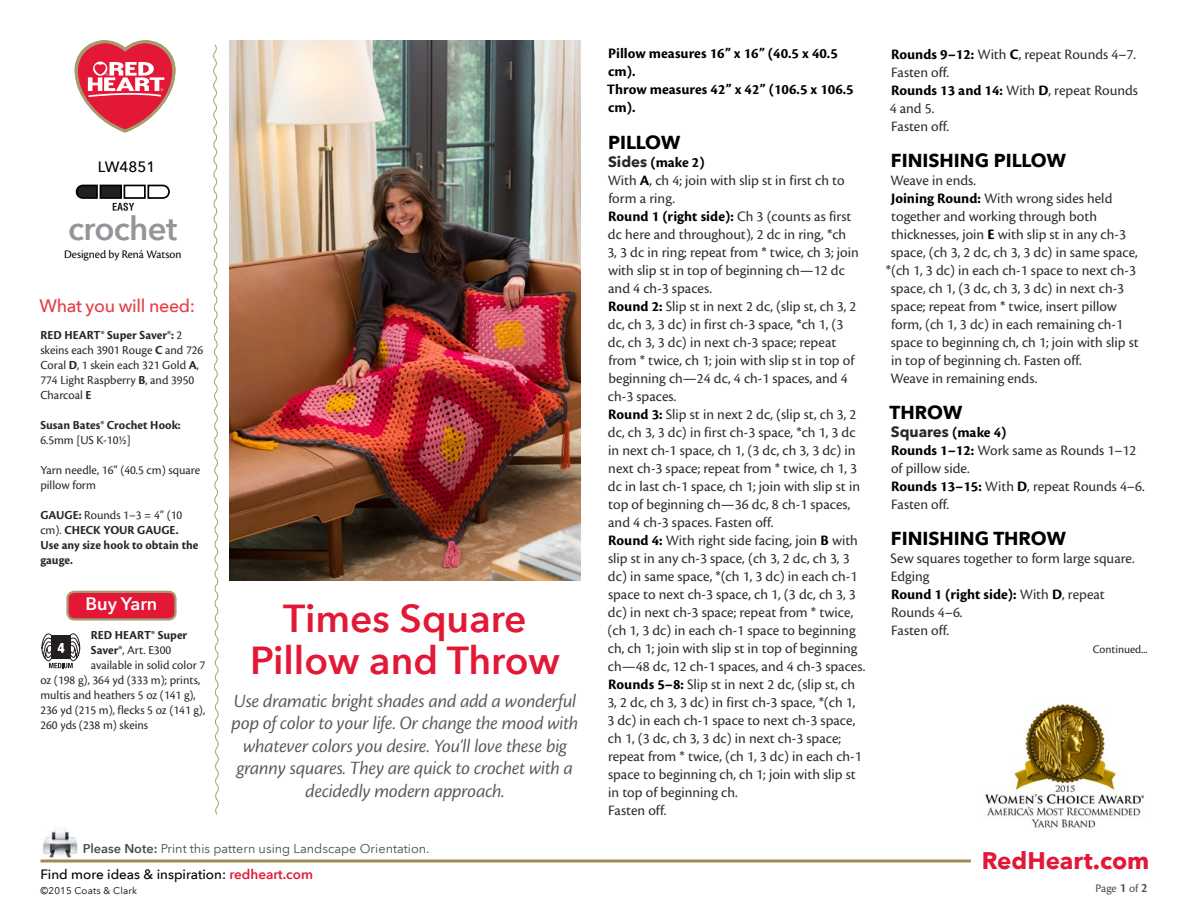
<style>
.page{position:relative;width:1188px;height:918px;background:#fff}
.page>*{position:absolute;margin:0;border:0;box-sizing:border-box;transform-origin:0 0}
.t1{font:600 39px/42px "Avenir Next LT Pro";color:#e31837;text-align:center}
.t2{font:600 33px "Avenir Next LT Pro";letter-spacing:-.02em;color:#939598}
.t3{font:700 24px "Avenir Next LT Pro";color:#e31837}
.t4{font:19.5px/22.5px "Cronos Pro Disp It";color:#58595b;text-align:center}
.t5{font:700 18.75px "Avenir Next LT Pro";color:#000}
.t6{font:500 18px "Avenir Next LT Pro";letter-spacing:-.02em;color:#e53d44}
.t7{font:600 18px "Avenir Next LT Pro";color:#fff}
.t8{font:15px/18px "Cronos Pro";color:#2e2e2f}
.t9{font:700 15px/18px "Cronos Pro";color:#000}
.t10{font:700 15px "Avenir Next LT Pro";color:#292829}
.t11{font:500 15px "Avenir Next LT Pro";color:#000}
.t12{font:500 13.5px "Avenir Next LT Pro";color:#000}
.t13{font:12.75px/15px "Cronos Pro";color:#292829}
.t14{font:700 12.75px/15px "Cronos Pro";letter-spacing:.005em;color:#292829}
.t15{font:12.75px "Avenir Next LT Pro";color:#4d4d4f}
.t16{font:12px "Cronos Pro Subh";color:#000}
.t17{font:12px "Cronos Pro";color:#292829}
.t18{font:12px "Cronos Pro";color:#4d4d4f}
.t19{font:9.75px "Avenir Next LT Pro";letter-spacing:.02em;color:#000}
.s1{font-weight:700}
.s2{font-weight:400}
.s3{font-weight:600}
.s4{font-weight:600;color:#e31837}
.s5{font-family:"Avenir Next LT Pro";font-weight:700;color:#292829}
.s6{font-weight:700;color:#000}
.s7{font-family:"Cronos Pro";color:#000}
.s8{font-family:"Cronos Pro Semibold Subh";font-size:13.5px}
</style>
<div class="page">
<hr style="left:40px;top:860px;width:931px;height:2px;background:#a18b50">
<img style="left:42px;top:828px;width:36px;height:30px">
<svg style="left:75px;top:40px;width:100px;height:92px"></svg>
<svg style="left:76px;top:184px;width:94px;height:27px"></svg>
<svg style="left:213px;top:44px;width:6px;height:771px"></svg>
<div style="left:68px;top:592px;width:107px;height:27px;background:#e31837;border-radius:7px"></div>
<div style="left:66px;top:591px;width:111px;height:30px;border:2px solid #a8996e;border-radius:7px"></div>
<svg style="left:41px;top:633px;width:40px;height:35px"></svg>
<img style="left:230px;top:40px;width:350px;height:540px">
<img style="left:985px;top:704px;width:160px;height:124px">
<p class="t11" style="left:98px;top:158px;width:59px">LW4851</p>
<h2 class="t2" style="left:68px;top:208px;width:111px">crochet</h2>
<p class="t16" style="left:64px;top:248px;width:119px">Designed by Rená Watson</p>
<p class="t6" style="left:40px;top:295px;width:157px">What you will need:</p>
<p class="t13" style="left:40px;top:328px;width:165px"><span class="s1">RED HEART® Super Saver®:</span> 2 skeins each 3901 Rouge <span class="s1">C</span> and 726<br>Coral <span class="s1">D</span>, 1 skein each 321 Gold <span class="s1">A</span>,<br>774 Light Raspberry <span class="s1">B</span>, and 3950<br>Charcoal <span class="s1">E</span></p>
<p class="t14" style="left:40px;top:418px;width:142px">Susan Bates® Crochet Hook:</p>
<p class="t13" style="left:40px;top:433px;width:92px">6.5mm [US K-10½]</p>
<p class="t13" style="left:40px;top:463px;width:161px">Yarn needle, 16” (40.5 cm) square pillow form</p>
<p class="t14" style="left:40px;top:508px;width:160px">GAUGE: <span class="s2">Rounds 1–3 = 4” (10 cm).</span> CHECK YOUR GAUGE.<br>Use any size hook to obtain the gauge.</p>
<p class="t7" style="left:86px;top:593px;width:73px">Buy Yarn</p>
<p class="t14" style="left:91px;top:628px;width:98px">RED HEART® Super</p>
<p class="t13" style="left:91px;top:643px;width:82px"><span class="s1">Saver®</span>, Art. E300</p>
<p class="t13" style="left:91px;top:658px;width:116px">available in solid color 7</p>
<p class="t13" style="left:40px;top:673px;width:161px">oz (198 g), 364 yd (333 m); prints,</p>
<p class="t13" style="left:40px;top:688px;width:157px">multis and heathers 5 oz (141 g),</p>
<p class="t13" style="left:40px;top:703px;width:166px">236 yd (215 m), flecks 5 oz (141 g),</p>
<p class="t13" style="left:40px;top:718px;width:109px">260 yds (238 m) skeins</p>
<h1 class="t1" style="left:250px;top:597px;width:311px">Times Square<br>Pillow and Throw</h1>
<h3 class="t4" style="left:232px;top:690px;width:348px">Use dramatic bright shades and add a wonderful pop of color to your life. Or change the mood with whatever colors you desire. You’ll love these big granny squares. They are quick to crochet with a decidedly modern approach.</h3>
<p class="t15" style="left:83px;top:841px;width:348px"><span class="s3">Please Note:</span> Print this pattern using Landscape Orientation.</p>
<p class="t19" style="left:40px;top:885px;width:98px">©2015 Coats &amp; Clark</p>
<p class="t12" style="left:40px;top:866px;width:274px">Find more ideas &amp; inspiration: <span class="s4">redheart.com</span></p>
<p class="t9" style="left:607px;top:45px;width:248px">Pillow measures 16” x 16” (40.5 x 40.5 cm).<br>Throw measures 42” x 42” (106.5 x 106.5 cm).</p>
<p class="t5" style="left:608px;top:130px;width:74px">PILLOW</p>
<p class="t8" style="left:607px;top:153px;width:260px"><span class="s5">Sides</span> <span class="s6">(make 2)<br></span>With <span class="s6">A</span>, ch 4; join with slip st in first ch to form a ring.<br><span class="s6">Round 1 (right side):</span> Ch 3 (counts as first dc here and throughout), 2 dc in ring, *ch<br>3, 3 dc in ring; repeat from * twice, ch 3; join with slip st in top of beginning ch—12 dc and 4 ch-3 spaces.<br><span class="s6">Round 2:</span> Slip st in next 2 dc, (slip st, ch 3, 2 dc, ch 3, 3 dc) in first ch-3 space, *ch 1, (3<br>dc, ch 3, 3 dc) in next ch-3 space; repeat from * twice, ch 1; join with slip st in top of beginning ch—24 dc, 4 ch-1 spaces, and 4 ch-3 spaces.<br><span class="s6">Round 3:</span> Slip st in next 2 dc, (slip st, ch 3, 2 dc, ch 3, 3 dc) in first ch-3 space, *ch 1, 3 dc in next ch-1 space, ch 1, (3 dc, ch 3, 3 dc) in next ch-3 space; repeat from * twice, ch 1, 3 dc in last ch-1 space, ch 1; join with slip st in top of beginning ch—36 dc, 8 ch-1 spaces, and 4 ch-3 spaces. Fasten off.<br><span class="s6">Round 4:</span> With right side facing, join <span class="s6">B</span> with slip st in any ch-3 space, (ch 3, 2 dc, ch 3, 3 dc) in same space, *(ch 1, 3 dc) in each ch-1 space to next ch-3 space, ch 1, (3 dc, ch 3, 3 dc) in next ch-3 space; repeat from * twice, (ch 1, 3 dc) in each ch-1 space to beginning ch, ch 1; join with slip st in top of beginning ch—48 dc, 12 ch-1 spaces, and 4 ch-3 spaces.<br><span class="s6">Rounds 5–8:</span> Slip st in next 2 dc, (slip st, ch 3, 2 dc, ch 3, 3 dc) in first ch-3 space, *(ch 1, 3 dc) in each ch-1 space to next ch-3 space, ch 1, (3 dc, ch 3, 3 dc) in next ch-3 space; repeat from * twice, (ch 1, 3 dc) in each ch-1 space to beginning ch, ch 1; join with slip st in top of beginning ch.<br>Fasten off.</p>
<p class="t8" style="left:890px;top:45px;width:250px"><span class="s6">Rounds 9–12:</span> With <span class="s6">C</span>, repeat Rounds 4–7.<br>Fasten off.<br><span class="s6">Rounds 13 and 14:</span> With <span class="s6">D</span>, repeat Rounds<br>4 and 5.<br>Fasten off.</p>
<p class="t5" style="left:891px;top:148px;width:177px">FINISHING PILLOW</p>
<p class="t8" style="left:891px;top:171px;width:87px">Weave in ends.</p>
<p class="t8" style="left:891px;top:189px;width:223px"><span class="s6">Joining Round:</span> With wrong sides held</p>
<p class="t8" style="left:891px;top:207px;width:208px">together and working through both</p>
<p class="t8" style="left:891px;top:225px;width:236px">thicknesses, join <span class="s6">E</span> with slip st in any ch-3</p>
<p class="t8" style="left:891px;top:243px;width:249px">space, (ch 3, 2 dc, ch 3, 3 dc) in same space,</p>
<p class="t8" style="left:886px;top:261px;width:252px">*(ch 1, 3 dc) in each ch-1 space to next ch-3</p>
<p class="t8" style="left:891px;top:279px;width:235px">space, ch 1, (3 dc, ch 3, 3 dc) in next ch-3</p>
<p class="t8" style="left:891px;top:297px;width:228px">space; repeat from * twice, insert pillow</p>
<p class="t8" style="left:891px;top:315px;width:233px">form, (ch 1, 3 dc) in each remaining ch-1</p>
<p class="t8" style="left:891px;top:333px;width:249px">space to beginning ch, ch 1; join with slip st</p>
<p class="t8" style="left:891px;top:351px;width:192px">in top of beginning ch. Fasten off.</p>
<p class="t8" style="left:891px;top:369px;width:148px">Weave in remaining ends.</p>
<p class="t5" style="left:890px;top:400px;width:74px">THROW</p>
<p class="t10" style="left:891px;top:422px;width:117px">Squares <span class="s7">(make 4)</span></p>
<p class="t8" style="left:891px;top:441px;width:255px"><span class="s6">Rounds 1–12:</span> Work same as Rounds 1–12 of pillow side.<br><span class="s6">Rounds 13–15:</span> With <span class="s6">D</span>, repeat Rounds 4–6.<br>Fasten off.</p>
<p class="t5" style="left:891px;top:526px;width:177px">FINISHING THROW</p>
<p class="t8" style="left:891px;top:549px;width:246px">Sew squares together to form large square.<br>Edging<br><span class="s6">Round 1 (right side):</span> With <span class="s6">D</span>, repeat<br>Rounds 4–6.<br>Fasten off.</p>
<p class="t17" style="left:1093px;top:642px;width:56px">Continued...</p>
<h3 class="t3" style="left:982px;top:846px;width:169px">RedHeart.com</h3>
<p class="t18" style="left:1095px;top:881px;width:54px">Page <span class="s8">1</span> of <span class="s8">2</span></p>
</div>
